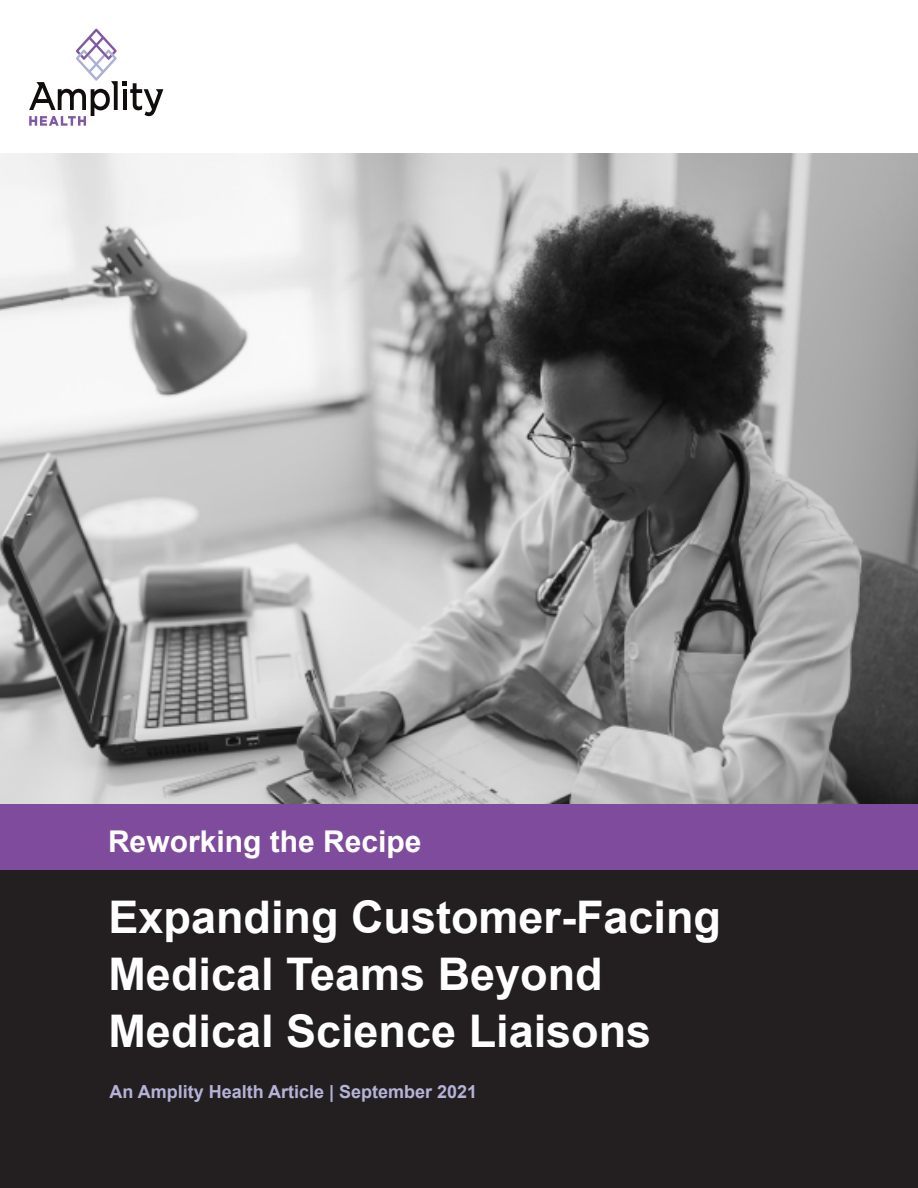
<style>
.page{position:relative;width:918px;height:1188px;background:#fff}
.page>*{position:absolute;margin:0;border:0;box-sizing:border-box;transform-origin:0 0}
.t1{font:700 45px/57px "Arial";color:#fff}
.t2{font:700 30px "Arial";color:#fff}
.t3{font:700 18px "Arial";color:#b4b3d8}
</style>
<div class="page">
<img style="left:1px;top:154px;width:916px;height:650px">
<div style="left:0;top:870px;width:918px;height:318px;background:#231f20"></div>
<svg style="left:29px;top:29px;width:134px;height:97px"></svg>
<div style="left:0;top:804px;width:918px;height:66px;background:#7e4b9d"></div>
<p class="t2" style="left:108px;top:820px;width:315px">Reworking the Recipe</p>
<p class="t1" style="left:109px;top:889px;width:614px">Expanding Customer-Facing<br>Medical Teams Beyond</p>
<p class="t1" style="left:109px;top:1003px;width:544px">Medical Science Liaisons</p>
<p class="t3" style="left:110px;top:1079px;width:369px">An Amplity Health Article | September 2021</p>
</div>
